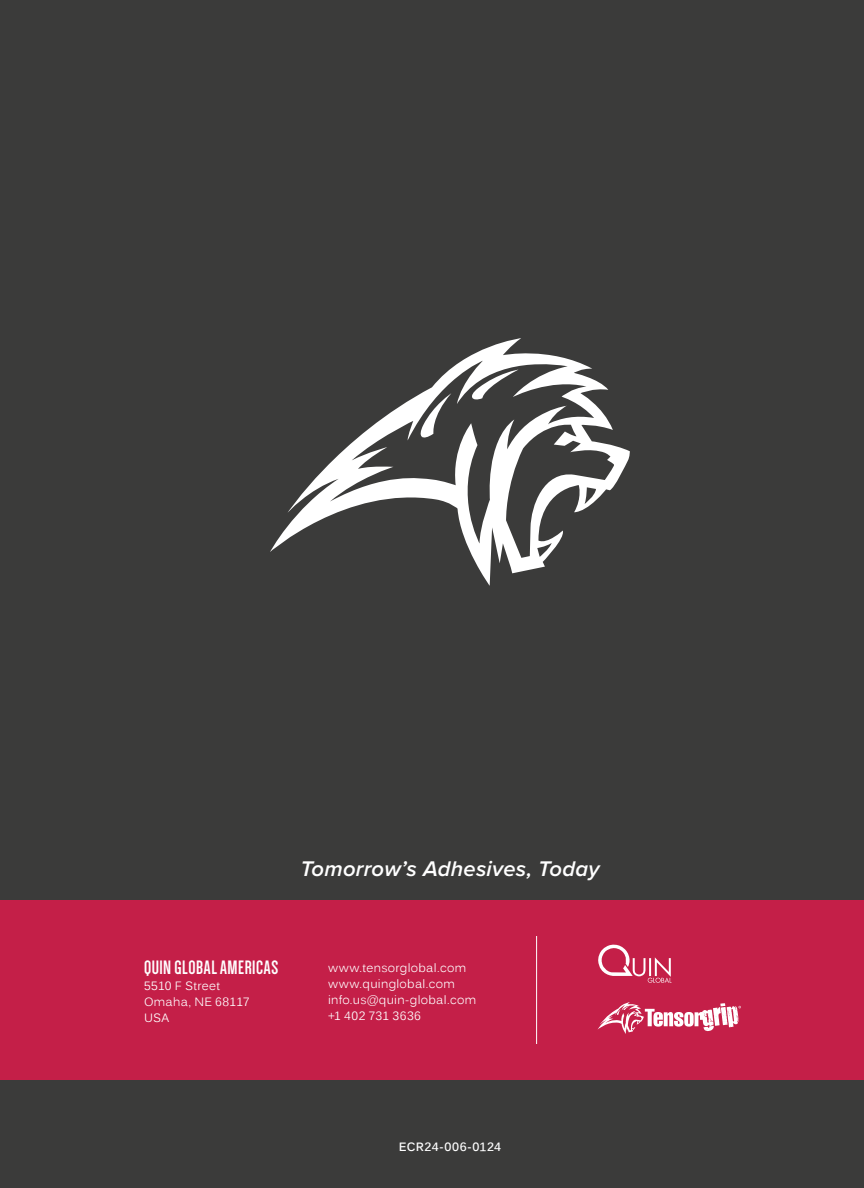
<style>
.page{position:relative;width:864px;height:1188px;background:#3b3b3a}
.page>*{position:absolute;margin:0;border:0;box-sizing:border-box;transform-origin:0 0}
.t1{font:italic 600 22px "Proxima Nova";letter-spacing:.01em;color:#fff}
.t2{font:700 20px "Dense";letter-spacing:.025em;color:#fff}
.t3{font:12px "Kalinga";letter-spacing:.025em;color:#fff}
.t4{font:700 12px "Kalinga";letter-spacing:.025em;color:#fff}
.t5{font:12px "Kalinga";letter-spacing:.045em;color:#fff}
</style>
<div class="page">
<svg style="left:270px;top:338px;width:360px;height:248px"></svg>
<svg style="left:417px;top:393px;width:34px;height:48px"></svg>
<svg style="left:467px;top:370px;width:52px;height:32px"></svg>
<div style="left:0;top:900px;width:864px;height:180px;background:#c41f48"></div>
<svg style="left:598px;top:944px;width:74px;height:39px"></svg>
<svg style="left:598px;top:1002px;width:143px;height:32px"></svg>
<hr style="left:536px;top:936px;width:1px;height:108px;background:#fff">
<p class="t1" style="left:300px;top:853px;width:301px">Tomorrow’s Adhesives, Today</p>
<p class="t2" style="left:144px;top:958px;width:136px">QUIN GLOBAL AMERICAS</p>
<p class="t3" style="left:144px;top:978px;width:78px">5510 F Street</p>
<p class="t3" style="left:144px;top:994px;width:107px">Omaha, NE 68117</p>
<p class="t3" style="left:144px;top:1010px;width:27px">USA</p>
<p class="t3" style="left:328px;top:960px;width:140px">www.tensorglobal.com</p>
<p class="t3" style="left:328px;top:976px;width:129px">www.quinglobal.com</p>
<p class="t3" style="left:328px;top:992px;width:150px">info.us@quin-global.com</p>
<p class="t5" style="left:328px;top:1008px;width:94px">+1 402 731 3636</p>
<p class="t4" style="left:399px;top:1139px;width:104px">ECR24-006-0124</p>
</div>
